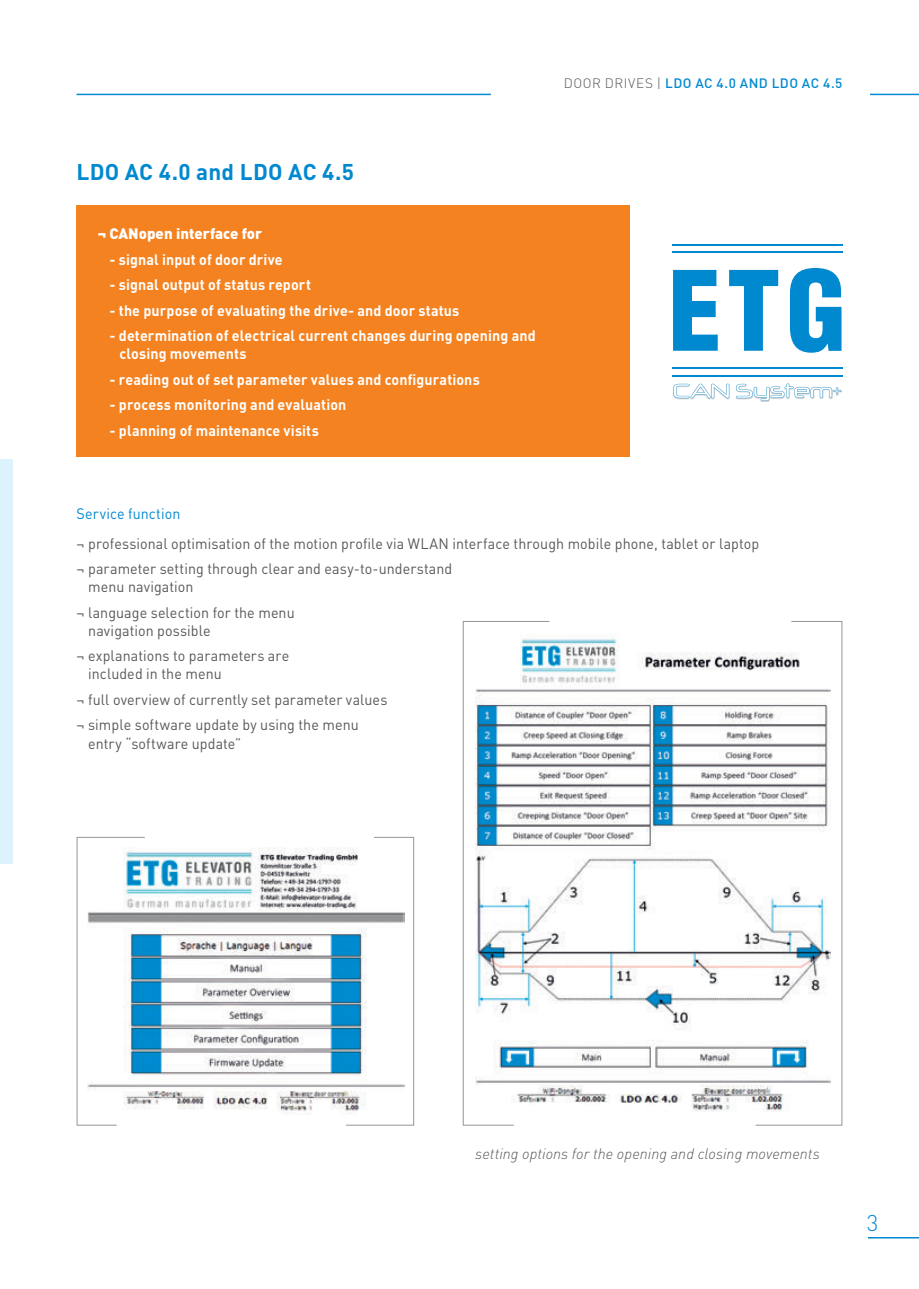
<style>
.page{position:relative;width:919px;height:1289px;background:#fff}
.page>*{position:absolute;margin:0;border:0;box-sizing:border-box;transform-origin:0 0}
.t1{font:700 22.5px "DIN";letter-spacing:.01em;color:#0089cf}
.t2{font:300 22.5px "DIN";color:#0089cf}
.t3{font:700 15px/18px "DIN";letter-spacing:.01em;color:#fff;scale:.95 1}
.t4{font:15px/25.5px "DIN";letter-spacing:.005em;color:#57585a;scale:.95 1}
.t5{font:15px/25.5px "DIN";letter-spacing:.005em;color:#57585a}
.t6{font:italic 300 15px "DIN";letter-spacing:.005em;color:#57585a}
.t7{font:900 15px "DIN";color:#fff}
.t8{font:15px "DIN";letter-spacing:.005em;color:#0089cf;scale:.95 1}
.t9{font:500 13.5px "DIN";letter-spacing:.035em;color:#0089cf}
.s1{font-weight:300;color:#57585a}
</style>
<div class="page">
<hr style="left:867px;top:1236px;width:51px;height:2px;background:#0089cf">
<div style="left:0;top:459px;width:13px;height:404px;background:#dcf2fc"></div>
<div style="left:77px;top:205px;width:552px;height:252px;background:#f58220"></div>
<img style="left:675px;top:383px;width:55px;height:17px">
<svg style="left:673px;top:384px;width:56px;height:14px"></svg>
<svg style="left:736px;top:383px;width:105px;height:18px"></svg>
<svg style="left:673px;top:270px;width:44px;height:81px"></svg>
<svg style="left:729px;top:270px;width:49px;height:81px"></svg>
<svg style="left:789px;top:268px;width:52px;height:85px"></svg>
<hr style="left:672px;top:243px;width:170px;height:2px;background:#0089cf">
<hr style="left:672px;top:251px;width:170px;height:2px;background:#0089cf">
<hr style="left:672px;top:367px;width:170px;height:2px;background:#0089cf">
<hr style="left:672px;top:374px;width:170px;height:2px;background:#0089cf">
<img style="left:550px;top:638px;width:204px;height:474px">
<svg style="left:462px;top:621px;width:88px;height:504px"></svg>
<svg style="left:754px;top:621px;width:88px;height:504px"></svg>
<img style="left:145px;top:847px;width:200px;height:265px">
<svg style="left:76px;top:836px;width:69px;height:289px"></svg>
<svg style="left:345px;top:836px;width:69px;height:289px"></svg>
<hr style="left:77px;top:94px;width:414px;height:1px;background:#0089cf">
<hr style="left:870px;top:94px;width:48px;height:1px;background:#0089cf">
<h1 class="t1" style="left:77px;top:157px;width:279px">LDO AC 4.0 and LDO AC 4.5</h1>
<p class="t7" style="left:98px;top:224px;width:166px">¬ CANopen interface for</p>
<p class="t3" style="left:109px;top:250px;width:184px">- signal input of door drive</p>
<p class="t3" style="left:109px;top:275px;width:213px">- signal output of status report</p>
<p class="t3" style="left:109px;top:301px;width:370px">- the purpose of evaluating the drive- and door status</p>
<p class="t3" style="left:119px;top:326px;width:439px;text-indent:-10px">- determination of electrical current changes during opening and closing movements</p>
<p class="t3" style="left:109px;top:370px;width:391px">- reading out of set parameter values and configurations</p>
<p class="t3" style="left:109px;top:395px;width:251px">- process monitoring and evaluation</p>
<p class="t3" style="left:109px;top:421px;width:222px">- planning of maintenance visits</p>
<p class="t9" style="left:564px;top:74px;width:280px"><span class="s1">DOOR DRIVES |</span> LDO AC 4.0 AND LDO AC 4.5</p>
<p class="t8" style="left:77px;top:504px;width:111px">Service function</p>
<p class="t5" style="left:77px;top:530px;width:684px">¬ professional optimisation of the motion profile via WLAN interface through mobile phone, tablet or laptop ¬ parameter setting through clear and easy-to-understand</p>
<p class="t4" style="left:77px;top:574px;width:231px;text-indent:12px">menu navigation<br>¬ language selection for the menu</p>
<p class="t4" style="left:77px;top:617px;width:225px;text-indent:12px">navigation possible<br>¬ explanations to parameters are</p>
<p class="t4" style="left:77px;top:661px;width:329px;text-indent:12px">included in the menu<br>¬ full overview of currently set parameter values ¬ simple software update by using the menu</p>
<p class="t4" style="left:88px;top:730px;width:163px">entry “software update”</p>
<p class="t6" style="left:475px;top:1144px;width:346px">setting options for the opening and closing movements</p>
<h1 class="t2" style="left:866px;top:1208px;width:13px">3</h1>
</div>
